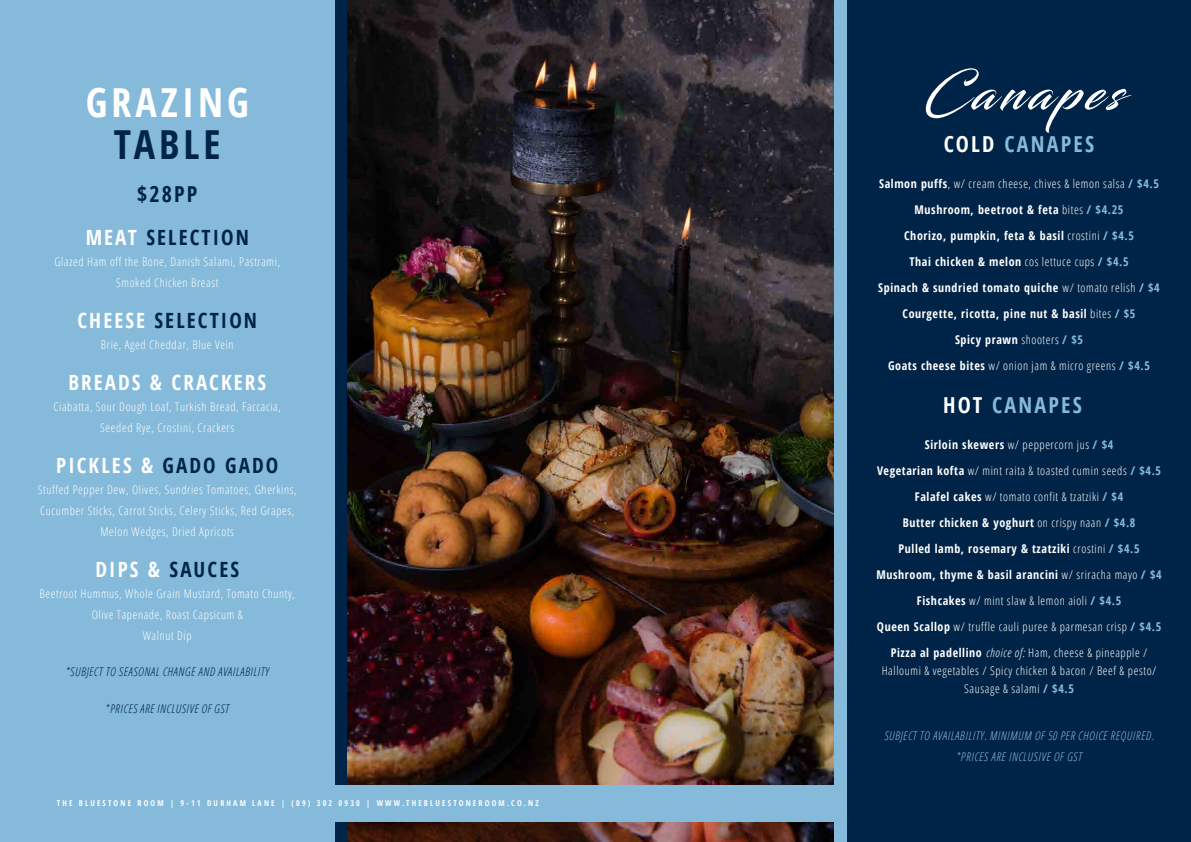
<style>
.page{position:relative;width:1191px;height:842px;background:#fff}
.page>*{position:absolute;margin:0;border:0;box-sizing:border-box;transform-origin:0 0}
.t1{font:50px "Blacksword";letter-spacing:.1em;color:#fff}
.t2{font:700 condensed 40px "Open Sans";letter-spacing:.1em;color:#fff}
.t3{font:700 condensed 40px "Open Sans";letter-spacing:.1em;color:#002447}
.t4{font:700 condensed 22px "Open Sans";letter-spacing:.1em;color:#85badb}
.t5{font:700 condensed 22px "Open Sans";color:#002447}
.t6{font:700 condensed 21px "Open Sans";letter-spacing:.1em;color:#002447}
.t7{font:700 condensed 21px "Open Sans";letter-spacing:.1em;color:#fff}
.t8{font:300 condensed 12px/21px "Open Sans";letter-spacing:.05em;color:#fff;text-align:center}
.t9{font:700 condensed 12px "Open Sans";letter-spacing:.05em;color:#fff}
.t10{font:italic 300 condensed 12px/21px "Open Sans";letter-spacing:.05em;color:#85badb;text-align:center}
.t11{font:italic 300 condensed 12px "Open Sans";letter-spacing:.05em;color:#002447}
.t12{font:700 condensed 8px "Open Sans";letter-spacing:.27em;color:#fff}
.s1{color:#fff}
.s2{color:#002447}
.s3{font-weight:700}
.s4{font-weight:700;color:#85badb}
.s5{font-weight:300}
.s6{color:#85badb}
.s7{font-style:italic}
</style>
<div class="page">
<img style="left:346px;top:0;width:489px;height:842px">
<div style="left:847px;top:0;width:344px;height:842px;background:#002447"></div>
<div style="left:334px;top:0;width:12px;height:842px;background:#002447"></div>
<div style="left:0;top:0;width:334px;height:842px;background:#85badb"></div>
<div style="left:835px;top:0;width:12px;height:842px;background:#85badb"></div>
<div style="left:0;top:785px;width:835px;height:36px;background:#85badb"></div>
<p class="t2" style="left:86px;top:74px;width:164px">GRAZING</p>
<p class="t3" style="left:114px;top:116px;width:108px">TABLE</p>
<p class="t5" style="left:137px;top:178px;width:62px">$28PP</p>
<p class="t6" style="left:86px;top:222px;width:165px"><span class="s1">MEAT</span> SELECTION</p>
<p class="t8" style="left:54px;top:250px;width:227px">Glazed Ham off the Bone, Danish Salami, Pastrami,<br>Smoked Chicken Breast</p>
<p class="t6" style="left:77px;top:305px;width:181px"><span class="s1">CHEESE</span> SELECTION</p>
<p class="t8" style="left:101px;top:333px;width:134px">Brie, Aged Cheddar, Blue Vein</p>
<p class="t7" style="left:68px;top:367px;width:199px">BREADS &amp; CRACKERS</p>
<p class="t8" style="left:54px;top:395px;width:229px">Ciabatta, Sour Dough Loaf, Turkish Bread, Faccacia,<br>Seeded Rye, Crostini, Crackers</p>
<p class="t7" style="left:56px;top:450px;width:224px">PICKLES &amp; <span class="s2">GADO GADO</span></p>
<p class="t8" style="left:38px;top:478px;width:260px">Stuffed Pepper Dew, Olives, Sundries Tomatoes, Gherkins,<br>Cucumber Sticks, Carrot Sticks, Celery Sticks, Red Grapes,<br>Melon Wedges, Dried Apricots</p>
<p class="t6" style="left:95px;top:554px;width:145px"><span class="s1">DIPS &amp;</span> SAUCES</p>
<p class="t8" style="left:40px;top:582px;width:257px">Beetroot Hummus, Whole Grain Mustard, Tomato Chunty,<br>Olive Tapenade, Roast Capsicum &amp;</p>
<p class="t8" style="left:143px;top:624px;width:50px">Walnut Dip</p>
<p class="t11" style="left:66px;top:664px;width:205px">*SUBJECT TO SEASONAL CHANGE AND AVAILABILITY</p>
<p class="t11" style="left:106px;top:700px;width:125px">*PRICES ARE INCLUSIVE OF GST</p>
<p class="t12" style="left:57px;top:798px;width:483px">THE BLUESTONE ROOM | 9-11 DURHAM LANE | (09) 302 0930 | WWW.THEBLUESTONEROOM.CO.NZ</p>
<p class="t1" style="left:924px;top:63px;width:199px">Canapes</p>
<p class="t4" style="left:944px;top:129px;width:152px"><span class="s1">COLD</span> CANAPES</p>
<p class="t8" style="left:879px;top:173px;width:281px"><span class="s3">Salmon puffs</span>, w/ cream cheese, chives &amp; lemon salsa <span class="s4">/ $4.5</span></p>
<p class="t9" style="left:914px;top:202px;width:210px">Mushroom, beetroot &amp; feta <span class="s5">bites</span> <span class="s6">/ $4.25</span></p>
<p class="t9" style="left:904px;top:228px;width:231px">Chorizo, pumpkin, feta &amp; basil <span class="s5">crostini</span> <span class="s6">/ $4.5</span></p>
<p class="t9" style="left:909px;top:254px;width:221px">Thai chicken &amp; melon <span class="s5">cos lettuce cups</span> <span class="s6">/ $4.5</span></p>
<p class="t9" style="left:878px;top:280px;width:283px">Spinach &amp; sundried tomato quiche <span class="s5">w/ tomato relish</span> <span class="s6">/ $4</span></p>
<p class="t9" style="left:902px;top:306px;width:234px">Courgette, ricotta, pine nut &amp; basil <span class="s5">bites</span> <span class="s6">/ $5</span></p>
<p class="t9" style="left:955px;top:332px;width:130px">Spicy prawn <span class="s5">shooters</span> <span class="s6">/ $5</span></p>
<p class="t8" style="left:888px;top:355px;width:263px"><span class="s3">Goats cheese bites</span> w/ onion jam &amp; micro greens <span class="s4">/ $4.5</span></p>
<p class="t4" style="left:943px;top:390px;width:140px"><span class="s1">HOT</span> CANAPES</p>
<p class="t8" style="left:924px;top:434px;width:190px"><span class="s3">Sirloin skewers</span> w/ peppercorn jus <span class="s4">/ $4</span></p>
<p class="t8" style="left:877px;top:460px;width:285px"><span class="s3">Vegetarian kofta</span> w/ mint raita &amp; toasted cumin seeds <span class="s4">/ $4.5</span></p>
<p class="t8" style="left:915px;top:486px;width:210px"><span class="s3">Falafel cakes</span> w/ tomato confit &amp; tzatziki <span class="s4">/ $4</span></p>
<p class="t9" style="left:902px;top:514px;width:234px">Butter chicken &amp; yoghurt <span class="s5">on crispy naan</span> <span class="s6">/ $4.8</span></p>
<p class="t9" style="left:898px;top:540px;width:242px">Pulled lamb, rosemary &amp; tzatziki <span class="s5">crostini</span> <span class="s6">/ $4.5</span></p>
<p class="t9" style="left:876px;top:566px;width:287px">Mushroom, thyme &amp; basil arancini <span class="s5">w/ sriracha mayo</span> <span class="s6">/ $4</span></p>
<p class="t8" style="left:917px;top:590px;width:206px"><span class="s3">Fishcakes</span> w/ mint slaw &amp; lemon aioli <span class="s4">/ $4.5</span></p>
<p class="t8" style="left:877px;top:616px;width:286px"><span class="s3">Queen Scallop</span> w/ truffle cauli puree &amp; parmesan crisp <span class="s4">/ $4.5</span></p>
<p class="t8" style="left:881px;top:643px;width:276px;line-height:18px"><span class="s3">Pizza al padellino</span> <span class="s7">choice of:</span> Ham, cheese &amp; pineapple /<br>Halloumi &amp; vegetables / Spicy chicken &amp; bacon / Beef &amp; pesto/<br>Sausage &amp; salami <span class="s4">/ $4.5</span></p>
<p class="t10" style="left:884px;top:725px;width:271px">SUBJECT TO AVAILABILITY. MINIMUM OF 50 PER CHOICE REQUIRED. *PRICES ARE INCLUSIVE OF GST</p>
</div>
